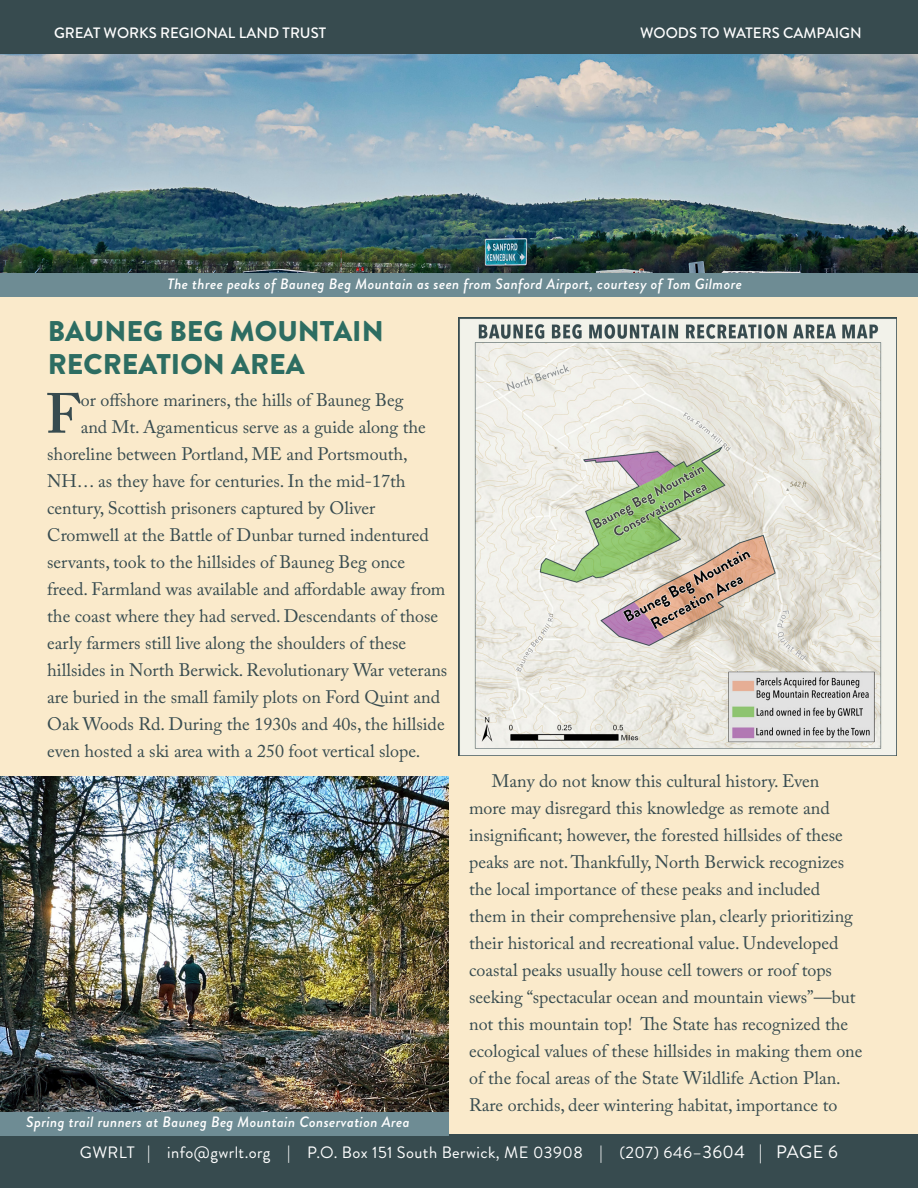
<style>
.page{position:relative;width:918px;height:1188px;background:#fff}
.page>*{position:absolute;margin:0;border:0;box-sizing:border-box;transform-origin:0 0}
.t1{font:600 55.95px "Adobe Caslon Pro";color:#374b4f}
.t2{font:900 28.5px/33px "Brandon Grotesque";color:#2d6d62}
.t3{font:18px/27px "Adobe Caslon Pro";color:#374b4f}
.t4{font:16.5px "Brandon Grotesque";letter-spacing:.025em;color:#fff}
.t5{font:italic 500 15px "Brandon Grotesque";letter-spacing:.025em;color:#fff}
.t6{font:500 15px "Brandon Grotesque";color:#fff}
.s1{font-size:18px}
</style>
<div class="page">
<div style="left:0;top:297px;width:918px;height:889px;background:#faeacb"></div>
<img style="left:0;top:54px;width:918px;height:220px">
<div style="left:0;top:1134px;width:918px;height:54px;background:#374b4f"></div>
<div style="left:0;top:0;width:918px;height:54px;background:#374b4f"></div>
<div style="left:0;top:274px;width:918px;height:23px;background:#6e8c94"></div>
<img style="left:0;top:776px;width:449px;height:336px">
<div style="left:0;top:1112px;width:449px;height:24px;background:#6e8c94"></div>
<img style="left:459px;top:318px;width:437px;height:438px">
<p class="t6" style="left:54px;top:22px;width:274px">GREAT WORKS REGIONAL LAND TRUST</p>
<p class="t6" style="left:640px;top:22px;width:223px">WOODS TO WATERS CAMPAIGN</p>
<p class="t5" style="left:167px;top:273px;width:576px">The three peaks of Bauneg Beg Mountain as seen from Sanford Airport, courtesy of Tom Gilmore</p>
<p class="t2" style="left:48px;top:315px;width:337px">BAUNEG BEG MOUNTAIN<br>RECREATION AREA</p>
<p class="t1" style="left:46px;top:381px;width:37px">F</p>
<p class="t3" style="left:81px;top:386px;width:324px">or offshore mariners, the hills of Bauneg Beg</p>
<p class="t3" style="left:81px;top:413px;width:347px">and Mt. Agamenticus serve as a guide along the</p>
<p class="t3" style="left:47px;top:440px;width:362px">shoreline between Portland, ME and Portsmouth,</p>
<p class="t3" style="left:47px;top:467px;width:360px">NH… as they have for centuries. In the mid-17th</p>
<p class="t3" style="left:47px;top:494px;width:330px">century, Scottish prisoners captured by Oliver</p>
<p class="t3" style="left:47px;top:521px;width:383px">Cromwell at the Battle of Dunbar turned indentured</p>
<p class="t3" style="left:47px;top:548px;width:359px">servants, took to the hillsides of Bauneg Beg once</p>
<p class="t3" style="left:47px;top:575px;width:400px">freed. Farmland was available and affordable away from</p>
<p class="t3" style="left:47px;top:602px;width:393px">the coast where they had served. Descendants of those</p>
<p class="t3" style="left:47px;top:629px;width:361px">early farmers still live along the shoulders of these</p>
<p class="t3" style="left:47px;top:656px;width:402px">hillsides in North Berwick. Revolutionary War veterans</p>
<p class="t3" style="left:47px;top:683px;width:394px">are buried in the small family plots on Ford Quint and</p>
<p class="t3" style="left:47px;top:710px;width:399px">Oak Woods Rd. During the 1930s and 40s, the hillside</p>
<p class="t3" style="left:47px;top:737px;width:375px">even hosted a ski area with a 250 foot vertical slope.</p>
<p class="t5" style="left:26px;top:1112px;width:385px">Spring trail runners at Bauneg Beg Mountain Conservation Area</p>
<p class="t3" style="left:469px;top:767px;width:395px;text-indent:23px">Many do not know this cultural history. Even<br>more may disregard this knowledge as remote and insignificant; however, the forested hillsides of these peaks are not. Thankfully, North Berwick recognizes the local importance of these peaks and included<br>them in their comprehensive plan, clearly prioritizing their historical and recreational value. Undeveloped coastal peaks usually house cell towers or roof tops seeking “spectacular ocean and mountain views”—but not this mountain top! The State has recognized the ecological values of these hillsides in making them one of the focal areas of the State Wildlife Action Plan.<br>Rare orchids, deer wintering habitat, importance to</p>
<p class="t4" style="left:80px;top:1141px;width:760px">GWRLT | info@gwrlt.org | P.O. Box 151 South Berwick, ME 03908 | (207) 646–<span class="s1">3604 | PAGE 6</span></p>
</div>
